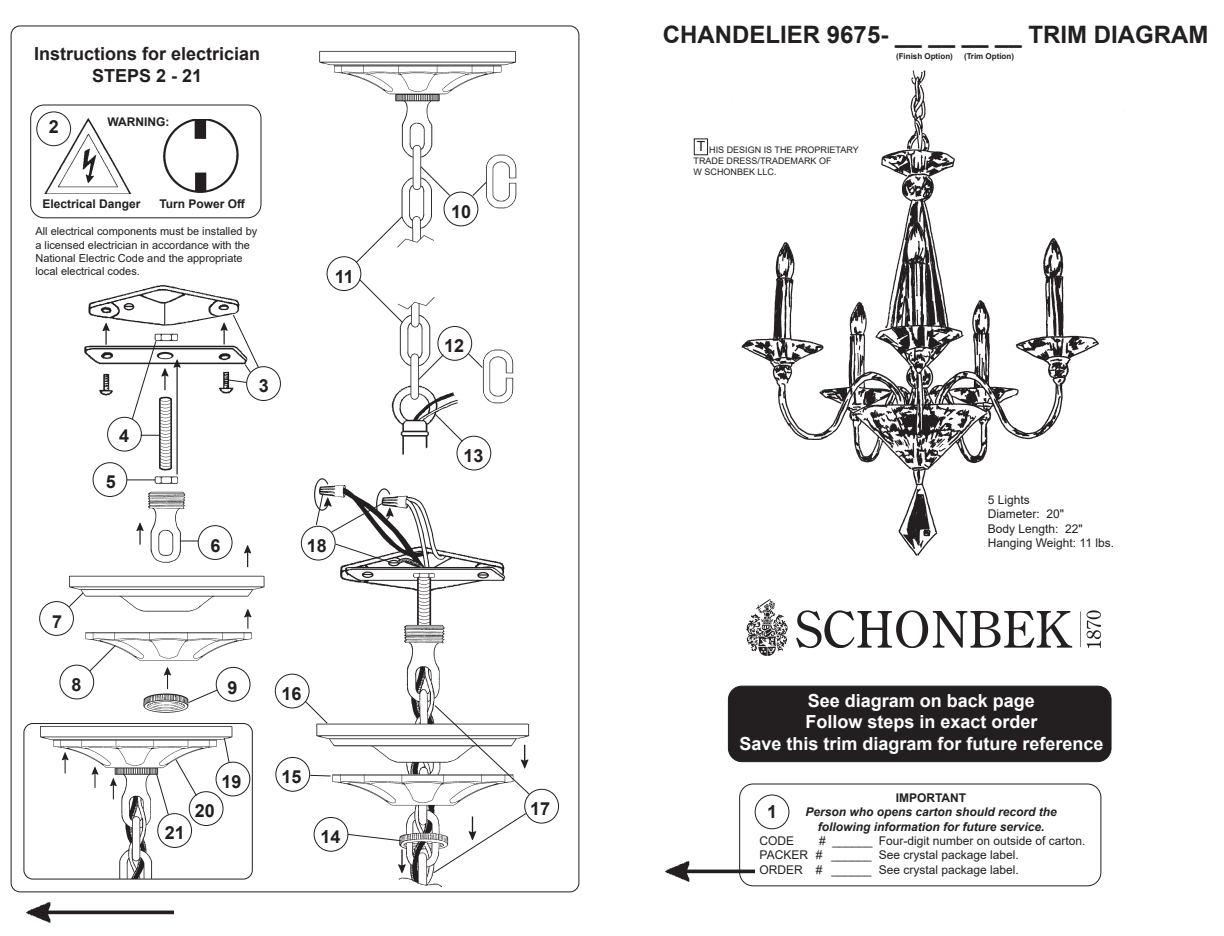
<style>
.page{position:relative;width:1224px;height:936px;background:#fff}
.page>*{position:absolute;margin:0;border:0;box-sizing:border-box;transform-origin:0 0}
.Headline{font:700 24px "Arial";color:#231f20}
.Headline-2{font:700 18px "Arial";color:#fff}
.Subhead_1{font:700 18px "Arial";color:#231f20}
.Body_text{font:700 18px "Arial";color:#231f20}
.t1{font:14px "Arial";color:#231f20}
.Body_text-2{font:12px "Arial";color:#231f20}
.Body_text-3{font:italic 700 12px "Arial";color:#231f20}
.Body_text-4{font:700 12px "Arial";color:#231f20}
.Body_text-5{font:11px/13.2px "Arial";color:#231f20}
.t2{font:9px/10.8px "Arial";color:#231f20}
.Headline-3{font:700 8px "Arial";color:#231f20}
</style>
<div class="page">
<img style="left:43px;top:285px;width:245px;height:443px">
<div style="left:694px;top:139px;width:14px;height:16px;border:1px solid #231f20"></div>
<div style="left:739px;top:784px;width:362px;height:102px;border:1px solid #231f20;border-radius:14px"></div>
<div style="left:728px;top:686px;width:383px;height:76px;background:#231f20;border-radius:14px"></div>
<div style="left:728px;top:686px;width:384px;height:76px;border:1px solid #231f20;border-radius:14px"></div>
<div style="left:755px;top:795px;width:34px;height:34px;border:1px solid #231f20;border-radius:50%"></div>
<img style="left:319px;top:50px;width:198px;height:421px">
<img style="left:303px;top:478px;width:240px;height:415px">
<img style="left:40px;top:723px;width:208px;height:155px">
<div style="left:30px;top:104px;width:232px;height:114px;border:1px solid #231f20;border-radius:14px"></div>
<div style="left:37px;top:112px;width:34px;height:34px;border:1px solid #231f20;border-radius:50%"></div>
<img style="left:44px;top:119px;width:88px;height:75px">
<img style="left:163px;top:119px;width:99px;height:74px">
<div style="left:23px;top:723px;width:230px;height:157px;border:1px solid #231f20;border-radius:9px"></div>
<div style="left:216px;top:762px;width:34px;height:34px;border:1px solid #231f20;border-radius:50%"></div>
<div style="left:189px;top:791px;width:34px;height:35px;border:1px solid #231f20;border-radius:50%"></div>
<div style="left:157px;top:813px;width:35px;height:35px;border:1px solid #231f20;border-radius:50%"></div>
<div style="left:246px;top:366px;width:35px;height:35px;border:1px solid #231f20;border-radius:50%"></div>
<div style="left:107px;top:417px;width:35px;height:34px;border:1px solid #231f20;border-radius:50%"></div>
<div style="left:93px;top:462px;width:34px;height:35px;border:1px solid #231f20;border-radius:50%"></div>
<div style="left:198px;top:525px;width:34px;height:35px;border:1px solid #231f20;border-radius:50%"></div>
<div style="left:39px;top:601px;width:35px;height:35px;border:1px solid #231f20;border-radius:50%"></div>
<div style="left:60px;top:665px;width:34px;height:34px;border:1px solid #231f20;border-radius:50%"></div>
<div style="left:216px;top:667px;width:34px;height:34px;border:1px solid #231f20;border-radius:50%"></div>
<div style="left:327px;top:256px;width:34px;height:35px;border:1px solid #231f20;border-radius:50%"></div>
<div style="left:438px;top:326px;width:34px;height:35px;border:1px solid #231f20;border-radius:50%"></div>
<div style="left:525px;top:789px;width:34px;height:34px;border:1px solid #231f20;border-radius:50%"></div>
<div style="left:301px;top:526px;width:34px;height:34px;border:1px solid #231f20;border-radius:50%"></div>
<div style="left:275px;top:674px;width:34px;height:34px;border:1px solid #231f20;border-radius:50%"></div>
<div style="left:276px;top:757px;width:34px;height:35px;border:1px solid #231f20;border-radius:50%"></div>
<div style="left:314px;top:817px;width:34px;height:35px;border:1px solid #231f20;border-radius:50%"></div>
<div style="left:444px;top:192px;width:34px;height:34px;border:1px solid #231f20;border-radius:50%"></div>
<div style="left:457px;top:436px;width:34px;height:34px;border:1px solid #231f20;border-radius:50%"></div>
<svg style="left:227px;top:314px;width:33px;height:70px"></svg>
<svg style="left:141px;top:435px;width:19px;height:1px"></svg>
<svg style="left:127px;top:479px;width:28px;height:1px"></svg>
<svg style="left:180px;top:540px;width:18px;height:2px"></svg>
<svg style="left:68px;top:592px;width:16px;height:16px"></svg>
<svg style="left:471px;top:181px;width:17px;height:16px"></svg>
<svg style="left:420px;top:165px;width:31px;height:32px"></svg>
<svg style="left:355px;top:215px;width:48px;height:49px"></svg>
<svg style="left:358px;top:278px;width:46px;height:46px"></svg>
<svg style="left:417px;top:353px;width:28px;height:28px"></svg>
<svg style="left:467px;top:352px;width:17px;height:17px"></svg>
<svg style="left:433px;top:412px;width:31px;height:31px"></svg>
<svg style="left:88px;top:644px;width:29px;height:29px"></svg>
<svg style="left:187px;top:689px;width:32px;height:15px"></svg>
<svg style="left:223px;top:737px;width:7px;height:26px"></svg>
<svg style="left:155px;top:758px;width:43px;height:58px"></svg>
<svg style="left:304px;top:700px;width:25px;height:25px"></svg>
<svg style="left:309px;top:774px;width:23px;height:3px"></svg>
<svg style="left:347px;top:833px;width:55px;height:9px"></svg>
<svg style="left:433px;top:704px;width:98px;height:92px"></svg>
<svg style="left:432px;top:812px;width:95px;height:62px"></svg>
<svg style="left:315px;top:494px;width:9px;height:32px"></svg>
<svg style="left:330px;top:502px;width:53px;height:31px"></svg>
<svg style="left:334px;top:543px;width:58px;height:21px"></svg>
<img style="left:732px;top:67px;width:392px;height:489px">
<svg style="left:131px;top:340px;width:26px;height:80px"></svg>
<img style="left:26px;top:902px;width:148px;height:20px">
<img style="left:665px;top:861px;width:90px;height:20px">
<img style="left:746px;top:599px;width:355px;height:56px">
<p class="Subhead_1" style="left:34px;top:41px;width:228px">Instructions for electrician</p>
<p class="Subhead_1" style="left:92px;top:63px;width:112px">STEPS 2 - 21</p>
<p class="Body_text" style="left:49px;top:114px;width:12px">2</p>
<p class="Body_text-4" style="left:107px;top:114px;width:63px">WARNING:</p>
<p class="Body_text-4" style="left:42px;top:196px;width:100px">Electrical Danger</p>
<p class="Body_text-4" style="left:160px;top:195px;width:87px">Turn Power Off</p>
<p class="Body_text-5" style="left:35px;top:225px;width:223px">All electrical components must be installed by a licensed electrician in accordance with the National Electric Code and the appropriate local electrical codes.</p>
<p class="Body_text" style="left:335px;top:264px;width:21px">11</p>
<p class="Body_text" style="left:119px;top:423px;width:12px">4</p>
<p class="Body_text" style="left:106px;top:469px;width:12px">5</p>
<p class="Body_text" style="left:259px;top:373px;width:12px">3</p>
<p class="Body_text" style="left:210px;top:533px;width:12px">6</p>
<p class="Body_text" style="left:307px;top:533px;width:22px">18</p>
<p class="Body_text" style="left:52px;top:609px;width:12px">7</p>
<p class="Body_text" style="left:72px;top:672px;width:12px">8</p>
<p class="Body_text" style="left:228px;top:675px;width:12px">9</p>
<p class="Body_text" style="left:282px;top:681px;width:22px">16</p>
<p class="Body_text" style="left:165px;top:820px;width:22px">21</p>
<p class="Body_text" style="left:195px;top:798px;width:22px">20</p>
<p class="Body_text" style="left:222px;top:769px;width:22px">19</p>
<p class="Body_text" style="left:281px;top:764px;width:22px">15</p>
<p class="Body_text" style="left:320px;top:824px;width:22px">14</p>
<p class="Body_text" style="left:451px;top:199px;width:22px">10</p>
<p class="Body_text" style="left:444px;top:333px;width:22px">12</p>
<p class="Body_text" style="left:463px;top:443px;width:22px">13</p>
<p class="Body_text" style="left:530px;top:796px;width:22px">17</p>
<p class="Headline" style="left:663px;top:18px;width:547px">CHANDELIER 9675- __ __ __ __ TRIM DIAGRAM</p>
<p class="Headline-3" style="left:896px;top:51px;width:58px">(Finish Option)</p>
<p class="Headline-3" style="left:964px;top:51px;width:52px">(Trim Option)</p>
<p class="t1" style="left:697px;top:136px;width:10px">T</p>
<p class="t2" style="left:694px;top:144px;width:167px;text-indent:16px">HIS DESIGN IS THE PROPRIETARY<br>TRADE DRESS/TRADEMARK OF</p>
<p class="t2" style="left:694px;top:166px;width:85px">W SCHONBEK LLC.</p>
<p class="Body_text-2" style="left:988px;top:491px;width:44px">5 Lights</p>
<p class="Body_text-2" style="left:988px;top:506px;width:78px">Diameter: 20"</p>
<p class="Body_text-2" style="left:988px;top:520px;width:96px">Body Length: 22"</p>
<p class="Body_text-2" style="left:988px;top:534px;width:128px">Hanging Weight: 11 lbs.</p>
<p class="Headline-2" style="left:808px;top:688px;width:229px">See diagram on back page</p>
<p class="Headline-2" style="left:805px;top:709px;width:234px">Follow steps in exact order</p>
<p class="Headline-2" style="left:739px;top:731px;width:366px">Save this trim diagram for future reference</p>
<p class="Body_text" style="left:767px;top:799px;width:12px">1</p>
<p class="Body_text-4" style="left:896px;top:789px;width:72px">IMPORTANT</p>
<p class="Body_text-3" style="left:805px;top:804px;width:253px">Person who opens carton should record the</p>
<p class="Body_text-3" style="left:818px;top:818px;width:228px">following information for future service.</p>
<p class="Body_text-2" style="left:760px;top:833px;width:36px">CODE</p>
<p class="Body_text-2" style="left:819px;top:833px;width:268px"># ______ Four-digit number on outside of carton.</p>
<p class="Body_text-2" style="left:760px;top:847px;width:261px">PACKER # ______ See crystal package label.</p>
<p class="Body_text-2" style="left:760px;top:861px;width:261px">ORDER # ______ See crystal package label.</p>
</div>
